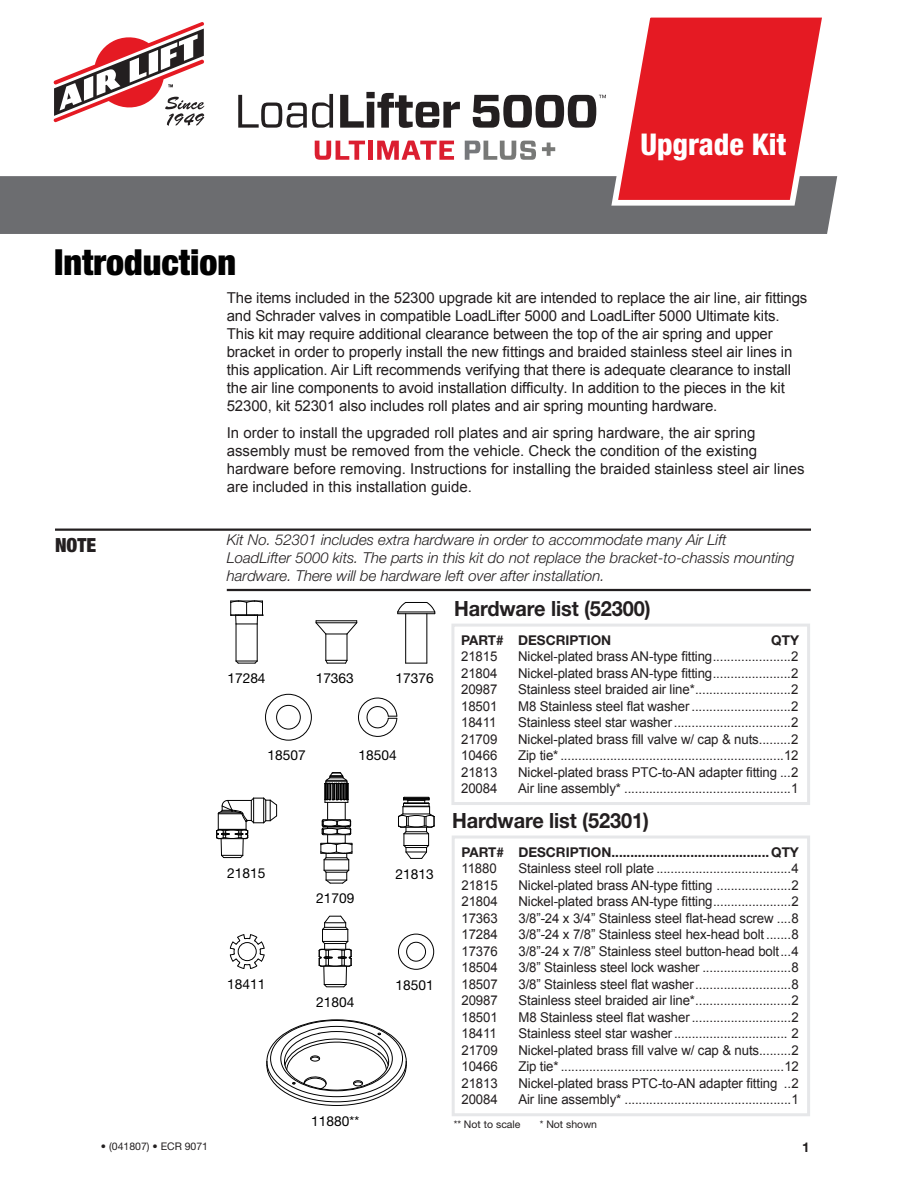
<style>
.page{position:relative;width:918px;height:1188px;background:#fff}
.page>*{position:absolute;margin:0;border:0;box-sizing:border-box;transform-origin:0 0}
.Section_Header{font:900 condensed 36px "Helvetica Neue";color:#010101}
.t1{font:800 condensed 30px "Helvetica Neue";color:#fff}
.t2{font:700 21px "Helvetica Neue";letter-spacing:-.005em;color:#231f20;scale:.95 1}
.Section_Header-2{font:900 condensed 19.5px "Helvetica Neue";color:#231f20}
.Body_Text{font:15px/18px "Arial";letter-spacing:-.01em;color:#231f20}
.Note_text{font:italic 300 15px/18px "Helvetica Neue";color:#231f20}
.t3{font:13.8px "Helvetica Neue";color:#000}
.Body_Text-2{font:13.5px "Arial";letter-spacing:-.01em;color:#231f20}
.Parts_Heading{font:700 13.5px "Helvetica Neue";color:#231f20}
.section_subhead{font:10.5px "Helvetica Neue";color:#231f20}
</style>
<div class="page">
<hr style="left:227px;top:589px;width:584px;height:2px;background:#231f20">
<hr style="left:55px;top:529px;width:756px;height:2px;background:#231f20">
<div style="left:452px;top:836px;width:358px;height:280px;border:3px solid #e6e7e9"></div>
<div style="left:451px;top:624px;width:359px;height:181px;border:3px solid #e6e7e9"></div>
<svg style="left:358px;top:697px;width:40px;height:40px"></svg>
<div style="left:276px;top:705px;width:25px;height:24px;border:1px solid #000;border-radius:50%"></div>
<div style="left:265px;top:694px;width:47px;height:47px;border:1px solid #000;border-radius:50%"></div>
<div style="left:406px;top:942px;width:20px;height:20px;border:1px solid #000;border-radius:50%"></div>
<div style="left:398px;top:934px;width:36px;height:36px;border:1px solid #000;border-radius:50%"></div>
<svg style="left:229px;top:934px;width:36px;height:35px"></svg>
<svg style="left:318px;top:915px;width:34px;height:73px"></svg>
<svg style="left:235px;top:660px;width:23px;height:4px"></svg>
<hr style="left:257px;top:624px;width:1px;height:37px;background:#000">
<hr style="left:236px;top:624px;width:1px;height:37px;background:#000">
<svg style="left:230px;top:600px;width:33px;height:25px"></svg>
<hr style="left:316px;top:620px;width:41px;height:1px;background:#000">
<svg style="left:315px;top:621px;width:43px;height:43px"></svg>
<svg style="left:406px;top:663px;width:21px;height:1px"></svg>
<svg style="left:397px;top:602px;width:39px;height:12px"></svg>
<hr style="left:426px;top:614px;width:1px;height:49px;background:#000">
<hr style="left:405px;top:614px;width:1px;height:49px;background:#000">
<svg style="left:266px;top:1019px;width:141px;height:87px"></svg>
<svg style="left:398px;top:796px;width:37px;height:63px"></svg>
<svg style="left:216px;top:797px;width:62px;height:62px"></svg>
<svg style="left:320px;top:772px;width:33px;height:112px"></svg>
<div style="left:0;top:176px;width:837px;height:58px;background:#6c6d70"></div>
<svg style="left:53px;top:22px;width:152px;height:104px"></svg>
<svg style="left:608px;top:17px;width:224px;height:191px"></svg>
<svg style="left:238px;top:94px;width:95px;height:34px"></svg>
<svg style="left:340px;top:92px;width:120px;height:36px"></svg>
<svg style="left:473px;top:95px;width:133px;height:33px"></svg>
<svg style="left:315px;top:141px;width:50px;height:19px"></svg>
<div style="left:368px;top:141px;width:5px;height:19px;background:#db1e30"></div>
<svg style="left:377px;top:141px;width:77px;height:19px"></svg>
<svg style="left:465px;top:141px;width:71px;height:19px"></svg>
<svg style="left:542px;top:143px;width:13px;height:13px"></svg>
<p class="Section_Header" style="left:54px;top:240px;width:184px">Introduction</p>
<p class="t1" style="left:640px;top:126px;width:147px">Upgrade Kit</p>
<p class="Section_Header-2" style="left:55px;top:534px;width:43px">NOTE</p>
<p class="section_subhead" style="left:101px;top:1140px;width:109px">• (041807) • ECR 9071</p>
<p class="Body_Text" style="left:227px;top:289px;width:582px">The items included in the 52300 upgrade kit are intended to replace the air line, air fittings and Schrader valves in compatible LoadLifter 5000 and LoadLifter 5000 Ultimate kits.<br>This kit may require additional clearance between the top of the air spring and upper bracket in order to properly install the new fittings and braided stainless steel air lines in this application. Air Lift recommends verifying that there is adequate clearance to install the air line components to avoid installation difficulty. In addition to the pieces in the kit 52300, kit 52301 also includes roll plates and air spring mounting hardware.</p>
<p class="Body_Text" style="left:227px;top:424px;width:579px">In order to install the upgraded roll plates and air spring hardware, the air spring assembly must be removed from the vehicle. Check the condition of the existing hardware before removing. Instructions for installing the braided stainless steel air lines are included in this installation guide.</p>
<p class="Note_text" style="left:227px;top:531px;width:569px">Kit No. 52301 includes extra hardware in order to accommodate many Air Lift<br>LoadLifter 5000 kits. The parts in this kit do not replace the bracket-to-chassis mounting hardware. There will be hardware left over after installation.</p>
<p class="t3" style="left:227px;top:670px;width:40px">17284</p>
<p class="t3" style="left:316px;top:670px;width:40px">17363</p>
<p class="t3" style="left:396px;top:670px;width:40px">17376</p>
<p class="t3" style="left:268px;top:747px;width:40px">18507</p>
<p class="t3" style="left:358px;top:747px;width:40px">18504</p>
<p class="t3" style="left:227px;top:865px;width:40px">21815</p>
<p class="t3" style="left:316px;top:890px;width:40px">21709</p>
<p class="t3" style="left:396px;top:865px;width:40px">21813</p>
<p class="t3" style="left:227px;top:975px;width:40px">18411</p>
<p class="t3" style="left:396px;top:977px;width:40px">18501</p>
<p class="t3" style="left:316px;top:994px;width:40px">21804</p>
<p class="t3" style="left:311px;top:1113px;width:49px">11880**</p>
<p class="t2" style="left:454px;top:595px;width:209px">Hardware list (52300)</p>
<p class="Parts_Heading" style="left:461px;top:631px;width:151px">PART# DESCRIPTION</p>
<p class="Parts_Heading" style="left:771px;top:631px;width:29px">QTY</p>
<p class="Body_Text-2" style="left:461px;top:648px;width:38px">21815</p>
<p class="Body_Text-2" style="left:518px;top:648px;width:282px">Nickel-plated brass AN-type fitting......................2</p>
<p class="Body_Text-2" style="left:461px;top:664px;width:38px">21804</p>
<p class="Body_Text-2" style="left:518px;top:664px;width:282px">Nickel-plated brass AN-type fitting......................2</p>
<p class="Body_Text-2" style="left:461px;top:681px;width:38px">20987</p>
<p class="Body_Text-2" style="left:518px;top:681px;width:282px">Stainless steel braided air line*...........................2</p>
<p class="Body_Text-2" style="left:461px;top:697px;width:38px">18501</p>
<p class="Body_Text-2" style="left:518px;top:697px;width:282px">M8 Stainless steel flat washer ............................2</p>
<p class="Body_Text-2" style="left:461px;top:714px;width:37px">18411</p>
<p class="Body_Text-2" style="left:518px;top:714px;width:282px">Stainless steel star washer.................................2</p>
<p class="Body_Text-2" style="left:461px;top:730px;width:38px">21709</p>
<p class="Body_Text-2" style="left:518px;top:730px;width:282px">Nickel-plated brass fill valve w/ cap &amp; nuts.........2</p>
<p class="Body_Text-2" style="left:461px;top:747px;width:38px">10466</p>
<p class="Body_Text-2" style="left:518px;top:747px;width:282px">Zip tie* ...............................................................12</p>
<p class="Body_Text-2" style="left:461px;top:763px;width:38px">21813</p>
<p class="Body_Text-2" style="left:518px;top:763px;width:282px">Nickel-plated brass PTC-to-AN adapter fitting ...2</p>
<p class="Body_Text-2" style="left:461px;top:780px;width:38px">20084</p>
<p class="Body_Text-2" style="left:518px;top:780px;width:282px">Air line assembly* ...............................................1</p>
<p class="t2" style="left:452px;top:807px;width:209px">Hardware list (52301)</p>
<p class="Parts_Heading" style="left:461px;top:843px;width:339px">PART# DESCRIPTION..........................................QTY</p>
<p class="Body_Text-2" style="left:461px;top:859px;width:37px">11880</p>
<p class="Body_Text-2" style="left:518px;top:859px;width:282px">Stainless steel roll plate ......................................4</p>
<p class="Body_Text-2" style="left:461px;top:876px;width:38px">21815</p>
<p class="Body_Text-2" style="left:518px;top:876px;width:282px">Nickel-plated brass AN-type fitting .....................2</p>
<p class="Body_Text-2" style="left:461px;top:892px;width:38px">21804</p>
<p class="Body_Text-2" style="left:518px;top:892px;width:282px">Nickel-plated brass AN-type fitting......................2</p>
<p class="Body_Text-2" style="left:461px;top:909px;width:38px">17363</p>
<p class="Body_Text-2" style="left:518px;top:909px;width:282px">3/8”-24 x 3/4” Stainless steel flat-head screw ....8</p>
<p class="Body_Text-2" style="left:461px;top:925px;width:38px">17284</p>
<p class="Body_Text-2" style="left:518px;top:925px;width:282px">3/8”-24 x 7/8” Stainless steel hex-head bolt .......8</p>
<p class="Body_Text-2" style="left:461px;top:942px;width:38px">17376</p>
<p class="Body_Text-2" style="left:518px;top:942px;width:282px">3/8”-24 x 7/8” Stainless steel button-head bolt...4</p>
<p class="Body_Text-2" style="left:461px;top:958px;width:38px">18504</p>
<p class="Body_Text-2" style="left:518px;top:958px;width:282px">3/8” Stainless steel lock washer .........................8</p>
<p class="Body_Text-2" style="left:461px;top:975px;width:38px">18507</p>
<p class="Body_Text-2" style="left:518px;top:975px;width:282px">3/8” Stainless steel flat washer...........................8</p>
<p class="Body_Text-2" style="left:461px;top:991px;width:38px">20987</p>
<p class="Body_Text-2" style="left:518px;top:991px;width:282px">Stainless steel braided air line*...........................2</p>
<p class="Body_Text-2" style="left:461px;top:1008px;width:38px">18501</p>
<p class="Body_Text-2" style="left:518px;top:1008px;width:282px">M8 Stainless steel flat washer ............................2</p>
<p class="Body_Text-2" style="left:461px;top:1024px;width:37px">18411</p>
<p class="Body_Text-2" style="left:518px;top:1024px;width:282px">Stainless steel star washer................................ 2</p>
<p class="Body_Text-2" style="left:461px;top:1041px;width:38px">21709</p>
<p class="Body_Text-2" style="left:518px;top:1041px;width:282px">Nickel-plated brass fill valve w/ cap &amp; nuts.........2</p>
<p class="Body_Text-2" style="left:461px;top:1057px;width:38px">10466</p>
<p class="Body_Text-2" style="left:518px;top:1057px;width:282px">Zip tie* ...............................................................12</p>
<p class="Body_Text-2" style="left:461px;top:1074px;width:38px">21813</p>
<p class="Body_Text-2" style="left:518px;top:1074px;width:282px">Nickel-plated brass PTC-to-AN adapter fitting ..2</p>
<p class="Body_Text-2" style="left:461px;top:1090px;width:38px">20084</p>
<p class="Body_Text-2" style="left:518px;top:1090px;width:282px">Air line assembly* ...............................................1</p>
<p class="section_subhead" style="left:454px;top:1118px;width:68px">** Not to scale</p>
<p class="section_subhead" style="left:540px;top:1118px;width:59px">* Not shown</p>
<p class="Parts_Heading" style="left:802px;top:1139px;width:9px">1</p>
</div>
